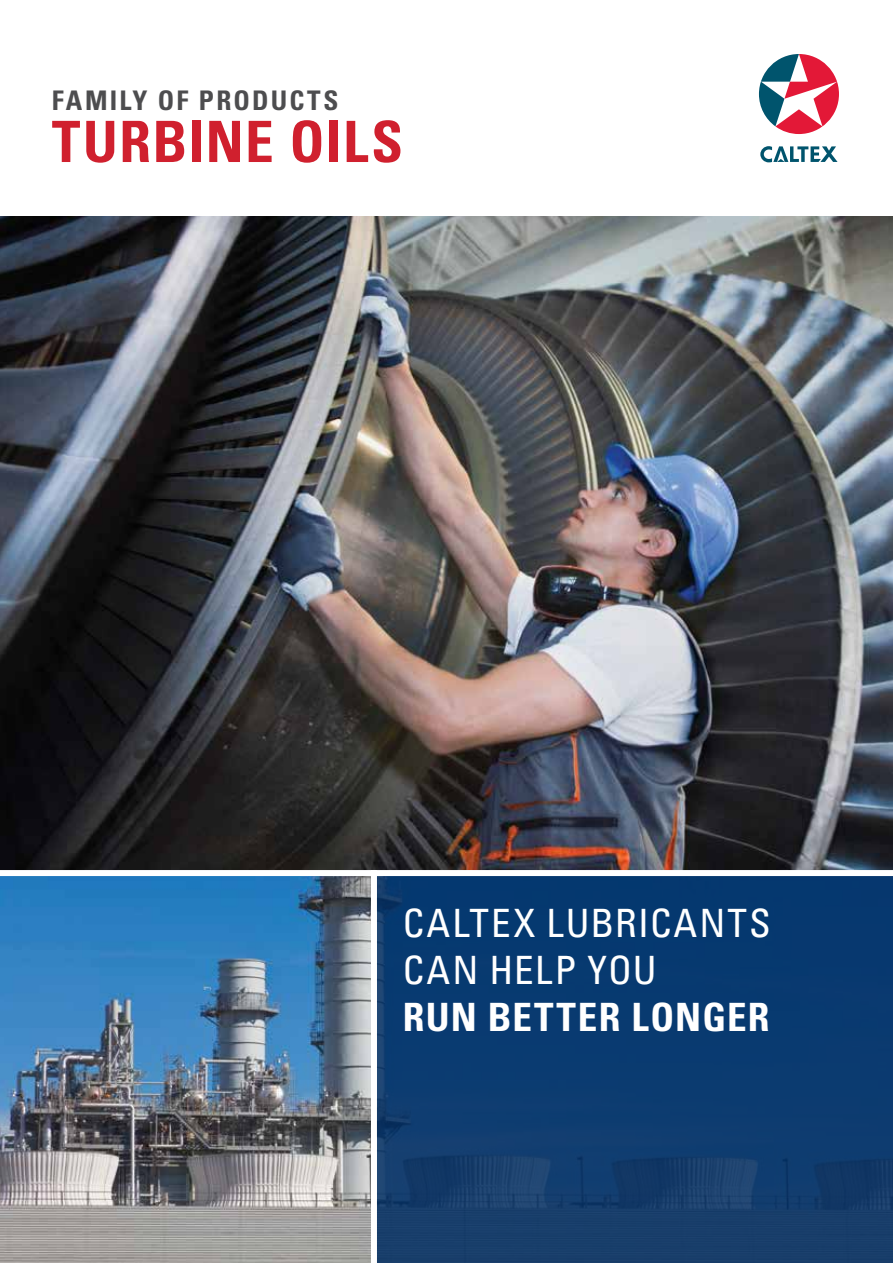
<style>
.page{position:relative;width:893px;height:1263px;background:#fff}
.page>*{position:absolute;margin:0;border:0;box-sizing:border-box;transform-origin:0 0}
.t1{font:700 condensed 57px "Univers LT Std";letter-spacing:.025em;color:#d0202e}
.t2{font:condensed 39px/46.8px "Univers LT Std";letter-spacing:.05em;color:#fff}
.t3{font:700 condensed 39px "Univers LT Std";letter-spacing:.03em;color:#fff}
.t4{font:700 condensed 27px "Univers LT Std";letter-spacing:.08em;color:#4d4d4f}
</style>
<div class="page">
<svg style="left:760px;top:146px;width:77px;height:16px"></svg>
<svg style="left:759px;top:54px;width:80px;height:80px"></svg>
<img style="left:0;top:216px;width:893px;height:654px">
<img style="left:0;top:876px;width:371px;height:387px">
<div style="left:377px;top:874px;width:516px;height:389px;background:linear-gradient(to bottom,#023871,#193f6c)"></div>
<svg style="left:839px;top:876px;width:54px;height:387px;background:#0c396d"></svg>
<div style="left:0;top:870px;width:893px;height:6px;background:#fff"></div>
<p class="t4" style="left:52px;top:83px;width:288px">FAMILY OF PRODUCTS</p>
<h1 class="t1" style="left:52px;top:107px;width:353px">TURBINE OILS</h1>
<p class="t2" style="left:403px;top:899px;width:369px">CALTEX LUBRICANTS<br>CAN HELP YOU</p>
<p class="t3" style="left:403px;top:993px;width:368px">RUN BETTER LONGER</p>
</div>
